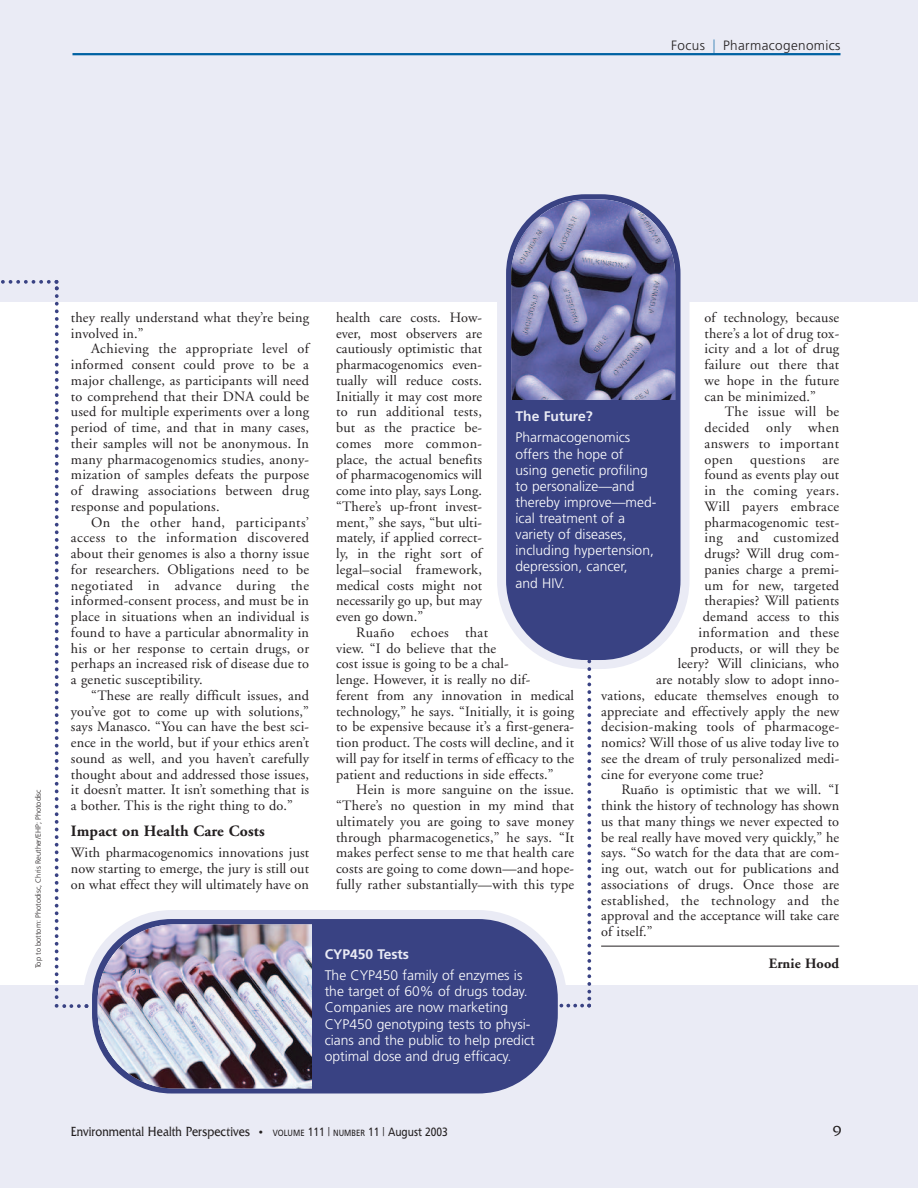
<style>
.page{position:relative;width:918px;height:1188px;background:#fff}
.page>*{position:absolute;margin:0;border:0;box-sizing:border-box;transform-origin:0 0}
.t1{font:700 15.75px "Adobe Garamond";letter-spacing:.01em;color:#231f20}
.t2{font:15px "Friz Quadrata IT Cby BT";color:#231f20}
.t3{font:14.25px/15.8px "Adobe Garamond";letter-spacing:.01em;color:#231f20;text-align:justify}
.t4{font:14.25px "Adobe Garamond";letter-spacing:.03em;color:#231f20}
.t5{font:700 14.25px "Adobe Garamond";letter-spacing:.01em;color:#231f20}
.t6{font:300 13.8px/16.2px "Frutiger";color:#fff}
.t7{font:700 13.8px "Frutiger";color:#eaebf5}
.t8{font:13.5px "Friz Quadrata IT Cby BT";color:#231f20;scale:.85 1}
.t9{font:300 13.5px "Frutiger";letter-spacing:.03em;color:#231f20}
.t10{font:300 7.5px "Frutiger";color:#231f20}
.s1{font-size:18px;color:#0061a2}
.s2{font-size:10.5px}
.s3{font-family:"Frutiger";font-size:9px}
.s4{font-family:"Frutiger";font-size:12px}
.s5{font-family:"Frutiger";font-weight:300;font-size:12px}
</style>
<div class="page">
<div style="left:0;top:0;width:918px;height:302px;background:#eaebf5"></div>
<div style="left:0;top:985px;width:918px;height:203px;background:#eaebf5"></div>
<hr style="left:601px;top:946px;width:238px;height:1px;background:#231f20">
<hr style="left:72px;top:53px;width:768px;height:2px;background:#0061a2">
<svg style="left:88px;top:910px;width:475px;height:184px"></svg>
<img style="left:98px;top:924px;width:215px;height:164px">
<div style="left:313px;top:922px;width:164px;height:169px;background:#394283"></div>
<svg style="left:1px;top:280px;width:87px;height:728px"></svg>
<svg style="left:497px;top:194px;width:193px;height:475px"></svg>
<img style="left:511px;top:199px;width:164px;height:202px">
<div style="left:509px;top:401px;width:169px;height:178px;background:#394283"></div>
<svg style="left:553px;top:590px;width:38px;height:417px"></svg>
<p class="t9" style="left:671px;top:40px;width:171px">Focus <span class="s1">|</span> Pharmacogenomics</p>
<p class="t10" style="left:35px;top:968px;width:181px;rotate:-90deg">Top to bottom: Photodisc, Chris Reuther/EHP; Photodisc</p>
<p class="t3" style="left:71px;top:311px;width:240px">they really understand what they’re being involved in.”</p>
<p class="t3" style="left:71px;top:342px;width:240px;text-indent:20px">Achieving the appropriate level of informed consent could prove to be a major challenge, as participants will need to comprehend that their DNA could be used for multiple experiments over a long period of time, and that in many cases, their samples will not be anonymous. In many pharmacogenomics studies, anony&shy;mization of samples defeats the purpose of drawing associations between drug response and populations.</p>
<p class="t3" style="left:71px;top:515px;width:240px;text-indent:20px">On the other hand, participants’ access to the information discovered about their genomes is also a thorny issue for researchers. Obligations need to be negotiated in advance during the informed-consent process, and must be in place in situations when an individual is found to have a particular abnormality in his or her response to certain drugs, or perhaps an increased risk of disease due to a genetic susceptibility.</p>
<p class="t3" style="left:71px;top:689px;width:240px;text-indent:20px">“These are really difficult issues, and you’ve got to come up with solutions,” says Manasco. “You can have the best sci&shy;ence in the world, but if your ethics aren’t sound as well, and you haven’t carefully thought about and addressed those issues, it doesn’t matter. It isn’t something that is a bother. This is the right thing to do.”</p>
<p class="t1" style="left:71px;top:825px;width:195px">Impact on Health Care Costs</p>
<p class="t3" style="left:71px;top:846px;width:240px">With pharmacogenomics innovations just now starting to emerge, the jury is still out on what effect they will ultimately have on</p>
<p class="t3" style="left:336px;top:311px;width:148px">health care costs. How&shy;ever, most observers are cautiously optimistic that pharmacogenomics even&shy;tually will reduce costs.<br>Initially it may cost more to run additional tests, but as the practice be&shy;comes more common&shy;place, the actual benefits of pharmacogenomics will come into play, says Long. “There’s up-front invest&shy;ment,” she says, “but ulti&shy;mately, if applied correct&shy;ly, in the right sort of legal–social framework, medical costs might not necessarily go up, but may even go down.”</p>
<p class="t3" style="left:336px;top:626px;width:240px;text-align:left;text-indent:20px">Ruaño echoes that<br>view. “I do believe that the<br>cost issue is going to be a chal-<br>lenge. However, it is really no dif-<br>ferent from any innovation in medical technology,” he says. “Initially, it is going to be expensive because it’s a first-genera&shy;tion product. The costs will decline, and it will pay for itself in terms of efficacy to the patient and reductions in side effects.”</p>
<p class="t3" style="left:336px;top:783px;width:240px;text-indent:20px">Hein is more sanguine on the issue. “There’s no question in my mind that ultimately you are going to save money through pharmacogenetics,” he says. “It makes perfect sense to me that health care costs are going to come down—and hope&shy;fully rather substantially—with this type</p>
<p class="t3" style="left:705px;top:311px;width:136px">of technology, because there’s a lot of drug tox&shy;icity and a lot of drug failure out there that we hope in the future can be minimized.”</p>
<p class="t4" style="left:725px;top:406px;width:116px">The issue will be</p>
<p class="t4" style="left:705px;top:422px;width:136px">decided only when</p>
<p class="t4" style="left:705px;top:438px;width:136px">answers to important</p>
<p class="t4" style="left:705px;top:453px;width:136px">open questions are</p>
<p class="t3" style="left:705px;top:468px;width:136px">found as events play out</p>
<p class="t4" style="left:705px;top:485px;width:136px">in the coming years.</p>
<p class="t4" style="left:705px;top:501px;width:136px">Will payers embrace</p>
<p class="t3" style="left:705px;top:515px;width:136px">pharmacogenomic test-</p>
<p class="t4" style="left:705px;top:532px;width:136px">ing and customized</p>
<p class="t3" style="left:705px;top:547px;width:136px">drugs? Will drug com-</p>
<p class="t3" style="left:705px;top:563px;width:136px">panies charge a premi-</p>
<p class="t3" style="left:705px;top:578px;width:136px">um for new, targeted</p>
<p class="t3" style="left:704px;top:594px;width:136px">therapies? Will patients</p>
<p class="t3" style="left:703px;top:610px;width:138px">demand access to this</p>
<p class="t4" style="left:698px;top:627px;width:142px">information and these</p>
<p class="t3" style="left:690px;top:641px;width:150px">products, or will they be</p>
<p class="t3" style="left:678px;top:657px;width:163px">leery? Will clinicians, who</p>
<p class="t3" style="left:656px;top:673px;width:185px">are notably slow to adopt inno-</p>
<p class="t3" style="left:601px;top:689px;width:240px">vations, educate themselves enough to</p>
<p class="t3" style="left:601px;top:704px;width:240px">appreciate and effectively apply the new</p>
<p class="t3" style="left:601px;top:720px;width:240px">decision-making tools of pharmacoge-</p>
<p class="t3" style="left:601px;top:736px;width:240px">nomics? Will those of us alive today live to</p>
<p class="t3" style="left:601px;top:752px;width:240px">see the dream of truly personalized medi-</p>
<p class="t3" style="left:601px;top:767px;width:164px">cine for everyone come true?</p>
<p class="t3" style="left:621px;top:783px;width:219px">Ruaño is optimistic that we will. “I</p>
<p class="t3" style="left:601px;top:799px;width:240px">think the history of technology has shown</p>
<p class="t3" style="left:601px;top:815px;width:240px">us that many things we never expected to</p>
<p class="t3" style="left:601px;top:830px;width:240px">be real really have moved very quickly,” he</p>
<p class="t3" style="left:601px;top:846px;width:240px">says. “So watch for the data that are com-</p>
<p class="t3" style="left:601px;top:862px;width:240px">ing out, watch out for publications and</p>
<p class="t3" style="left:601px;top:878px;width:240px">associations of drugs. Once those are</p>
<p class="t4" style="left:601px;top:894px;width:240px">established, the technology and the</p>
<p class="t3" style="left:601px;top:909px;width:240px">approval and the acceptance will take care</p>
<p class="t3" style="left:601px;top:925px;width:53px">of itself.”</p>
<p class="t5" style="left:769px;top:957px;width:72px">Ernie Hood</p>
<p class="t7" style="left:516px;top:411px;width:79px">The Future?</p>
<p class="t6" style="left:516px;top:431px;width:142px">Pharmacogenomics offers the hope of using genetic profiling to personalize—and thereby improve—med&shy;ical treatment of a variety of diseases, including hypertension, depression, cancer,<br>and HIV.</p>
<p class="t7" style="left:325px;top:948px;width:86px">CYP450 Tests</p>
<p class="t6" style="left:325px;top:968px;width:212px">The CYP450 family of enzymes is the target of 60% of drugs today.<br>Companies are now marketing<br>CYP450 genotyping tests to physi&shy;cians and the public to help predict optimal dose and drug efficacy.</p>
<p class="t8" style="left:71px;top:1127px;width:445px">Environmental Health Perspectives <span class="s2">•</span> <span class="s3">VOLUME</span> <span class="s4">111</span> <span class="s5">|</span> <span class="s3">NUMBER</span> <span class="s4">11</span> <span class="s5">|</span> <span class="s4">August 2003</span></p>
<p class="t2" style="left:833px;top:1125px;width:10px">9</p>
</div>
